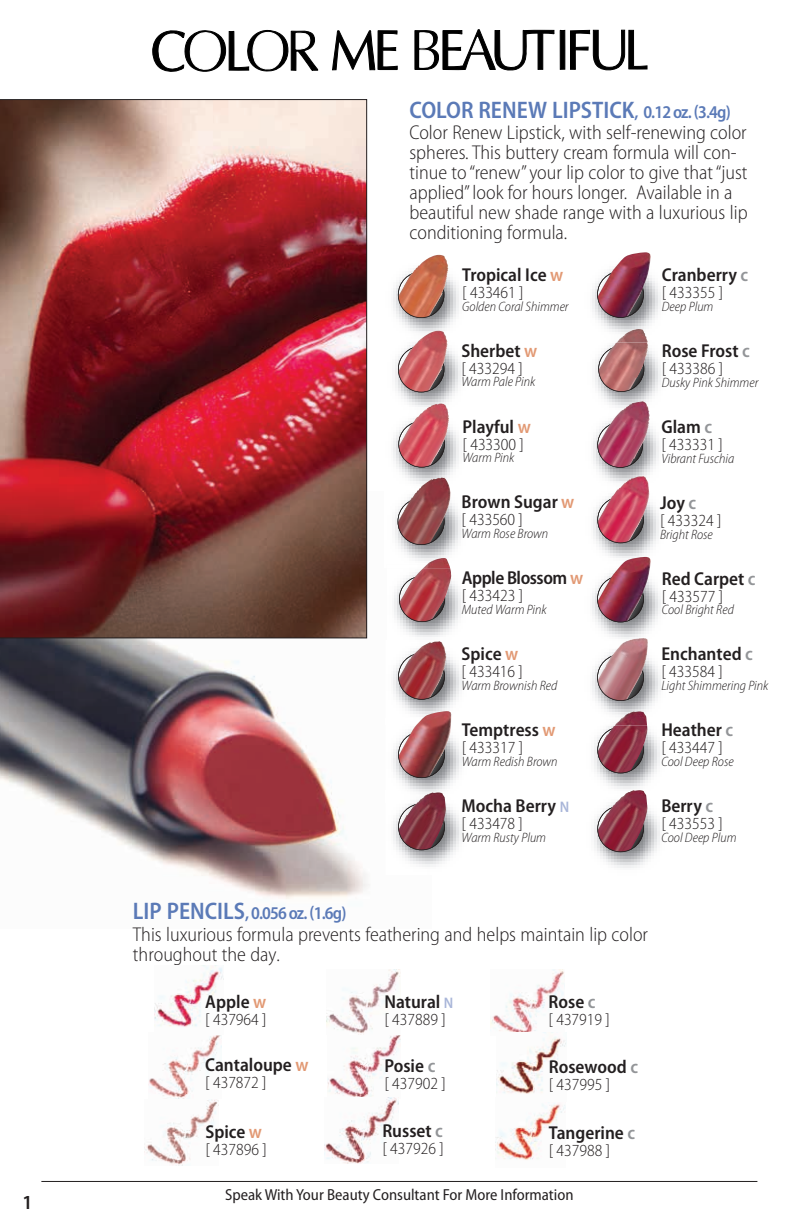
<style>
.page{position:relative;width:792px;height:1225px;background:#fff}
.page>*{position:absolute;margin:0;border:0;box-sizing:border-box;transform-origin:0 0}
.t1{font:600 semi-condensed 24px "Myriad Pro";color:#5b7ab7}
.t2{font:300 semi-condensed 20px/20px "Myriad Pro";color:#231f20}
.t3{font:600 semi-condensed 20px "Myriad Pro";color:#231f20}
.t4{font:600 semi-condensed 18.8px "Myriad Pro";color:#231f20}
.t5{font:600 semi-condensed 18.8px "Myriad Pro";letter-spacing:-.025em;color:#231f20}
.t6{font:600 semi-condensed 18px "Myriad Pro";letter-spacing:-.05em;color:#5b7ab7}
.t7{font:300 semi-condensed 17px "Myriad Pro";color:#231f20}
.t8{font:semi-condensed 16px "Myriad Pro";color:#231f20}
.t9{font:italic 300 semi-condensed 13.6px "Myriad Pro";color:#231f20}
.s1{font-size:18px}
.s2{color:#e29974}
.s3{font-size:15.4px;color:#a9b6d9}
.s4{color:#939598}
.s5{font-size:24px}
</style>
<div class="page">
<img style="left:0;top:491px;width:369px;height:408px">
<svg style="left:560px;top:30px;width:87px;height:41px"></svg>
<svg style="left:332px;top:30px;width:65px;height:40px"></svg>
<svg style="left:152px;top:29px;width:166px;height:43px"></svg>
<svg style="left:414px;top:29px;width:140px;height:42px"></svg>
<img style="left:0;top:99px;width:367px;height:539px">
<img style="left:593px;top:348px;width:68px;height:128px">
<svg style="left:598px;top:348px;width:46px;height:44px"></svg>
<img style="left:604px;top:342px;width:44px;height:36px">
<img style="left:593px;top:410px;width:68px;height:5px">
<svg style="left:597px;top:422px;width:46px;height:45px"></svg>
<img style="left:605px;top:401px;width:45px;height:52px">
<img style="left:593px;top:492px;width:66px;height:64px">
<svg style="left:597px;top:496px;width:46px;height:47px"></svg>
<img style="left:604px;top:476px;width:45px;height:51px">
<img style="left:594px;top:725px;width:66px;height:64px">
<svg style="left:597px;top:726px;width:46px;height:47px"></svg>
<img style="left:604px;top:725px;width:43px;height:35px">
<img style="left:594px;top:804px;width:66px;height:64px">
<svg style="left:597px;top:805px;width:46px;height:46px"></svg>
<img style="left:604px;top:790px;width:43px;height:48px">
<img style="left:393px;top:268px;width:66px;height:62px">
<svg style="left:398px;top:271px;width:46px;height:47px"></svg>
<img style="left:404px;top:255px;width:44px;height:51px">
<img style="left:395px;top:341px;width:66px;height:62px">
<svg style="left:398px;top:346px;width:46px;height:46px"></svg>
<img style="left:404px;top:330px;width:43px;height:49px">
<img style="left:393px;top:427px;width:66px;height:50px">
<svg style="left:398px;top:427px;width:47px;height:40px"></svg>
<img style="left:404px;top:403px;width:45px;height:53px">
<img style="left:394px;top:574px;width:67px;height:63px">
<svg style="left:399px;top:575px;width:46px;height:47px"></svg>
<img style="left:405px;top:568px;width:46px;height:43px">
<img style="left:393px;top:654px;width:69px;height:57px">
<svg style="left:398px;top:654px;width:47px;height:45px"></svg>
<img style="left:405px;top:641px;width:41px;height:45px">
<img style="left:393px;top:738px;width:69px;height:52px">
<svg style="left:398px;top:732px;width:47px;height:45px"></svg>
<img style="left:409px;top:711px;width:43px;height:45px">
<img style="left:592px;top:278px;width:69px;height:54px">
<img style="left:616px;top:329px;width:31px;height:13px">
<svg style="left:597px;top:272px;width:47px;height:46px"></svg>
<img style="left:609px;top:252px;width:42px;height:43px">
<img style="left:592px;top:582px;width:69px;height:55px">
<svg style="left:597px;top:576px;width:47px;height:46px"></svg>
<img style="left:609px;top:556px;width:42px;height:44px">
<img style="left:592px;top:658px;width:69px;height:54px">
<img style="left:614px;top:711px;width:33px;height:14px">
<svg style="left:597px;top:655px;width:47px;height:45px"></svg>
<img style="left:609px;top:637px;width:39px;height:41px">
<img style="left:393px;top:804px;width:69px;height:63px">
<svg style="left:398px;top:804px;width:47px;height:46px"></svg>
<img style="left:405px;top:792px;width:41px;height:44px">
<img style="left:395px;top:509px;width:66px;height:52px">
<img style="left:423px;top:558px;width:27px;height:10px">
<svg style="left:397px;top:505px;width:47px;height:40px"></svg>
<img style="left:404px;top:477px;width:52px;height:54px">
<img style="left:327px;top:1034px;width:74px;height:64px">
<img style="left:496px;top:1103px;width:69px;height:57px">
<img style="left:490px;top:969px;width:74px;height:62px">
<img style="left:327px;top:969px;width:73px;height:65px">
<img style="left:497px;top:1031px;width:69px;height:63px">
<img style="left:325px;top:1097px;width:73px;height:66px">
<img style="left:148px;top:1035px;width:73px;height:62px">
<img style="left:145px;top:1099px;width:73px;height:65px">
<img style="left:154px;top:965px;width:70px;height:62px">
<hr style="left:41px;top:1180px;width:716px;height:1px;background:#231f20">
<p class="t3" style="left:23px;top:1191px;width:11px">1</p>
<p class="t1" style="left:409px;top:96px;width:323px">COLOR RENEW LIPSTICK<span class="s1">, 0.12 oz. (3.4g)</span></p>
<p class="t2" style="left:409px;top:123px;width:339px">Color Renew Lipstick, with self-renewing color spheres. This buttery cream formula will con&shy;tinue to “renew” your lip color to give that “just applied” look for hours longer. Available in a beautiful new shade range with a luxurious lip conditioning formula.</p>
<p class="t4" style="left:462px;top:264px;width:102px">Tropical Ice <span class="s2">w</span></p>
<p class="t7" style="left:462px;top:283px;width:63px">[ 433461 ]</p>
<p class="t9" style="left:462px;top:299px;width:108px">Golden Coral Shimmer</p>
<p class="t4" style="left:461px;top:340px;width:77px">Sherbet <span class="s2">w</span></p>
<p class="t7" style="left:461px;top:358px;width:63px">[ 433294 ]</p>
<p class="t9" style="left:461px;top:374px;width:75px">Warm Pale Pink</p>
<p class="t4" style="left:462px;top:416px;width:70px">Playful <span class="s2">w</span></p>
<p class="t7" style="left:462px;top:434px;width:63px">[ 433300 ]</p>
<p class="t9" style="left:462px;top:450px;width:53px">Warm Pink</p>
<p class="t4" style="left:461px;top:491px;width:114px">Brown Sugar <span class="s2">w</span></p>
<p class="t7" style="left:461px;top:510px;width:63px">[ 433560 ]</p>
<p class="t9" style="left:461px;top:526px;width:88px">Warm Rose Brown</p>
<p class="t5" style="left:462px;top:567px;width:123px">Apple Blossom <span class="s2">w</span></p>
<p class="t7" style="left:462px;top:586px;width:63px">[ 433423 ]</p>
<p class="t9" style="left:462px;top:602px;width:86px">Muted Warm Pink</p>
<p class="t4" style="left:461px;top:643px;width:58px">Spice <span class="s2">w</span></p>
<p class="t7" style="left:461px;top:662px;width:63px">[ 433416 ]</p>
<p class="t9" style="left:461px;top:678px;width:97px">Warm Brownish Red</p>
<p class="t4" style="left:462px;top:719px;width:95px">Temptress <span class="s2">w</span></p>
<p class="t7" style="left:462px;top:738px;width:63px">[ 433317 ]</p>
<p class="t9" style="left:462px;top:753px;width:97px">Warm Redish Brown</p>
<p class="t4" style="left:461px;top:795px;width:109px">Mocha Berry <span class="s3">N</span></p>
<p class="t7" style="left:461px;top:813px;width:63px">[ 433478 ]</p>
<p class="t9" style="left:461px;top:829px;width:86px">Warm Rusty Plum</p>
<p class="t4" style="left:661px;top:264px;width:88px">Cranberry <span class="s4">c</span></p>
<p class="t7" style="left:661px;top:283px;width:63px">[ 433355 ]</p>
<p class="t9" style="left:661px;top:299px;width:53px">Deep Plum</p>
<p class="t4" style="left:661px;top:340px;width:90px">Rose Frost <span class="s4">c</span></p>
<p class="t7" style="left:661px;top:359px;width:63px">[ 433386 ]</p>
<p class="t9" style="left:661px;top:375px;width:98px">Dusky Pink Shimmer</p>
<p class="t4" style="left:661px;top:416px;width:52px">Glam <span class="s4">c</span></p>
<p class="t7" style="left:661px;top:435px;width:63px">[ 433331 ]</p>
<p class="t9" style="left:661px;top:451px;width:74px">Vibrant Fuschia</p>
<p class="t4" style="left:660px;top:492px;width:38px">Joy <span class="s4">c</span></p>
<p class="t7" style="left:660px;top:511px;width:63px">[ 433324 ]</p>
<p class="t9" style="left:660px;top:526px;width:54px">Bright Rose</p>
<p class="t4" style="left:661px;top:568px;width:95px">Red Carpet <span class="s4">c</span></p>
<p class="t7" style="left:661px;top:586px;width:63px">[ 433577 ]</p>
<p class="t9" style="left:661px;top:602px;width:74px">Cool Bright Red</p>
<p class="t4" style="left:661px;top:643px;width:93px">Enchanted <span class="s4">c</span></p>
<p class="t7" style="left:661px;top:662px;width:63px">[ 433584 ]</p>
<p class="t9" style="left:661px;top:678px;width:108px">Light Shimmering Pink</p>
<p class="t4" style="left:661px;top:719px;width:73px">Heather <span class="s4">c</span></p>
<p class="t7" style="left:661px;top:738px;width:63px">[ 433447 ]</p>
<p class="t9" style="left:661px;top:754px;width:74px">Cool Deep Rose</p>
<p class="t4" style="left:661px;top:795px;width:53px">Berry <span class="s4">c</span></p>
<p class="t7" style="left:661px;top:813px;width:63px">[ 433553 ]</p>
<p class="t9" style="left:661px;top:829px;width:77px">Cool Deep Plum</p>
<p class="t6" style="left:133px;top:902px;width:215px"><span class="s5">LIP PENCILS</span>, 0.056 oz. (1.6g)</p>
<p class="t2" style="left:133px;top:924px;width:516px">This luxurious formula prevents feathering and helps maintain lip color throughout the day.</p>
<p class="t4" style="left:205px;top:990px;width:63px">Apple <span class="s2">w</span></p>
<p class="t7" style="left:205px;top:1009px;width:63px">[ 437964 ]</p>
<p class="t4" style="left:205px;top:1054px;width:105px">Cantaloupe <span class="s2">w</span></p>
<p class="t7" style="left:205px;top:1072px;width:63px">[ 437872 ]</p>
<p class="t4" style="left:384px;top:990px;width:70px">Natural <span class="s3">N</span></p>
<p class="t7" style="left:384px;top:1009px;width:63px">[ 437889 ]</p>
<p class="t4" style="left:384px;top:1055px;width:52px">Posie <span class="s4">c</span></p>
<p class="t7" style="left:384px;top:1074px;width:63px">[ 437902 ]</p>
<p class="t4" style="left:548px;top:991px;width:49px">Rose <span class="s4">c</span></p>
<p class="t7" style="left:548px;top:1009px;width:63px">[ 437919 ]</p>
<p class="t4" style="left:549px;top:1055px;width:91px">Rosewood <span class="s4">c</span></p>
<p class="t7" style="left:549px;top:1074px;width:63px">[ 437995 ]</p>
<p class="t4" style="left:382px;top:1119px;width:62px">Russet <span class="s4">c</span></p>
<p class="t7" style="left:382px;top:1138px;width:63px">[ 437926 ]</p>
<p class="t4" style="left:205px;top:1121px;width:58px">Spice <span class="s2">w</span></p>
<p class="t7" style="left:205px;top:1140px;width:63px">[ 437896 ]</p>
<p class="t8" style="left:225px;top:1185px;width:350px">Speak With Your Beauty Consultant For More Information</p>
<p class="t4" style="left:549px;top:1122px;width:88px">Tangerine <span class="s4">c</span></p>
<p class="t7" style="left:549px;top:1141px;width:63px">[ 437988 ]</p>
</div>
